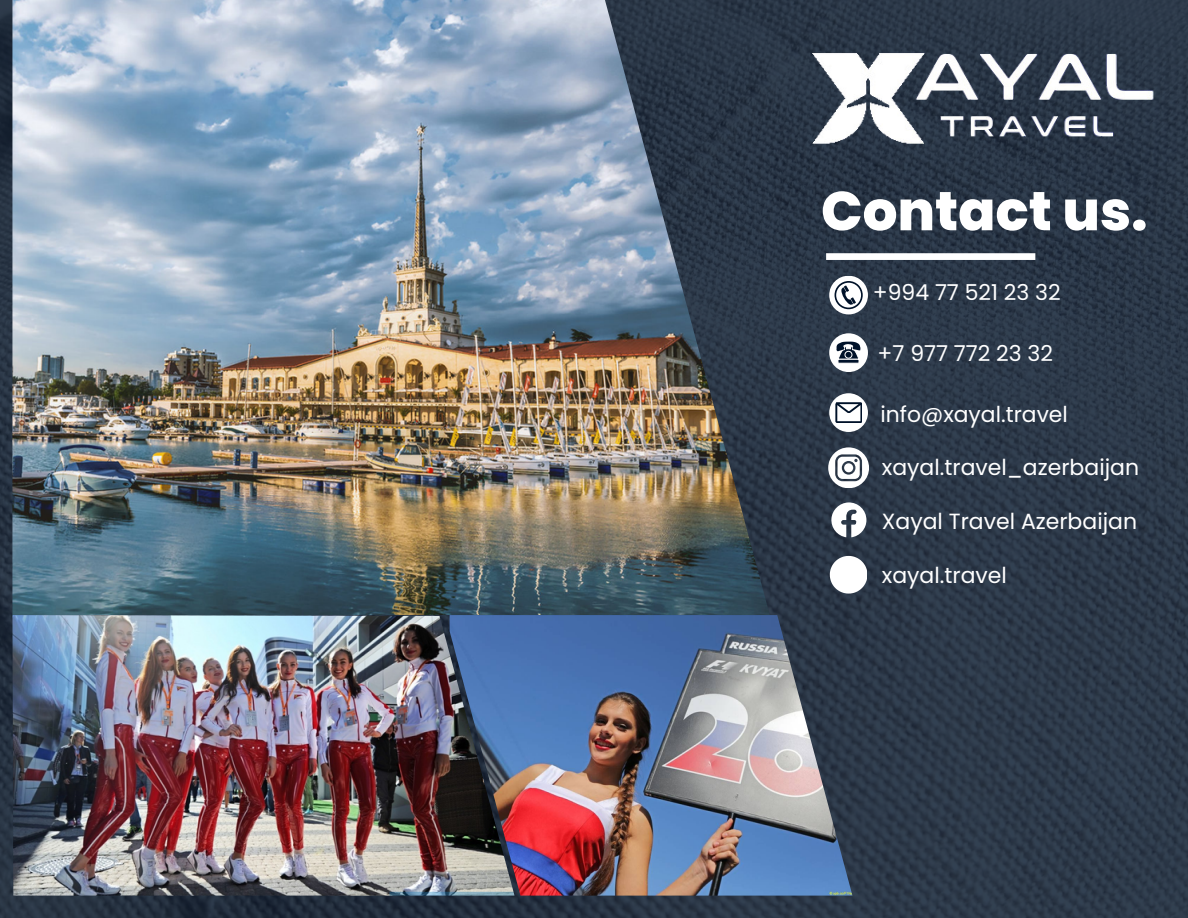
<style>
.page{position:relative;width:1188px;height:918px;background:#fff}
.page>*{position:absolute;margin:0;border:0;box-sizing:border-box;transform-origin:0 0}
.t1{font:800 54.9px "Poppins";color:#fff}
.t2{font:22.05px "Poppins";color:#fff}
.t3{font:21.9px "Poppins";color:#fff}
</style>
<div class="page">
<img style="left:0;top:0;width:1188px;height:918px">
<img style="left:12px;top:0;width:758px;height:614px">
<img style="left:12px;top:615px;width:502px;height:281px">
<img style="left:450px;top:615px;width:402px;height:280px">
<img style="left:803px;top:0;width:365px;height:206px">
<div style="left:826px;top:253px;width:209px;height:7px;background:#fff"></div>
<svg style="left:829px;top:393px;width:39px;height:39px"></svg>
<svg style="left:835px;top:402px;width:27px;height:21px"></svg>
<svg style="left:829px;top:333px;width:39px;height:39px"></svg>
<svg style="left:836px;top:341px;width:25px;height:23px"></svg>
<svg style="left:829px;top:276px;width:39px;height:38px"></svg>
<svg style="left:835px;top:281px;width:28px;height:28px"></svg>
<svg style="left:828px;top:447px;width:41px;height:41px"></svg>
<svg style="left:831px;top:502px;width:35px;height:35px"></svg>
<svg style="left:830px;top:556px;width:37px;height:37px"></svg>
<p class="t1" style="left:821px;top:173px;width:328px">Contact us.</p>
<p class="t3" style="left:873px;top:277px;width:189px">+994 77 521 23 32</p>
<p class="t3" style="left:878px;top:338px;width:177px">+7 977 772 23 32</p>
<p class="t3" style="left:881px;top:399px;width:189px">info@xayal.travel</p>
<p class="t2" style="left:882px;top:451px;width:259px">xayal.travel_azerbaijan</p>
<p class="t2" style="left:882px;top:506px;width:257px">Xayal Travel Azerbaijan</p>
<p class="t2" style="left:882px;top:560px;width:127px">xayal.travel</p>
</div>
